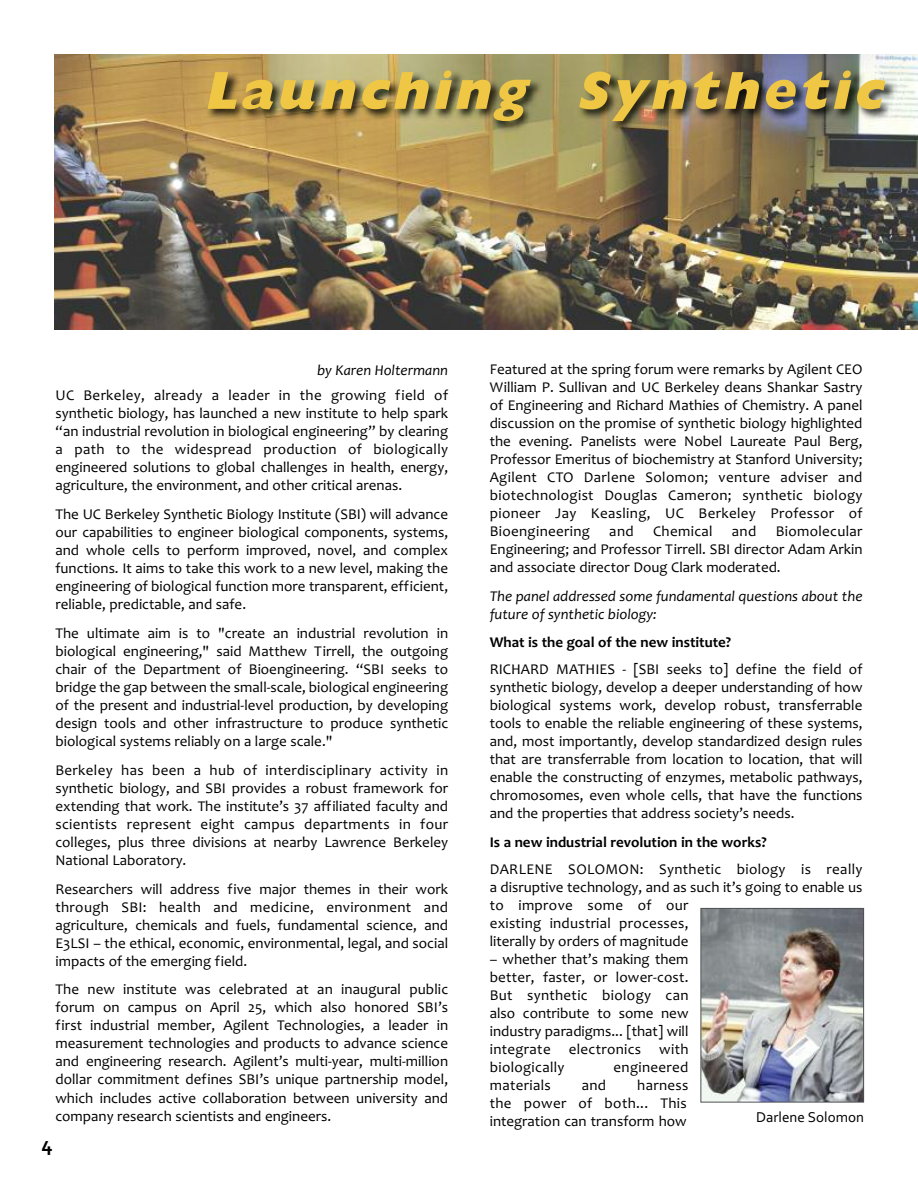
<style>
.page{position:relative;width:918px;height:1188px;background:#fff}
.page>*{position:absolute;margin:0;border:0;box-sizing:border-box;transform-origin:0 0}
.t1{font:italic 800 54px "Gill Sans";color:#f0c744}
.t2{font:700 21px "Corbel";color:#000}
.t3{font:15px/18px "Candara";color:#000;text-align:justify}
.t4{font:15px/18px "Candara";letter-spacing:.02em;color:#000}
.t5{font:italic 15px/18px "Candara";color:#000}
.t6{font:700 15px "Candara";color:#000}
.t7{font:15px "Corbel";color:#000}
</style>
<div class="page">
<img style="left:54px;top:54px;width:864px;height:275px">
<img style="left:183px;top:54px;width:735px;height:94px">
<img style="left:702px;top:910px;width:160px;height:190px">
<div style="left:700px;top:908px;width:164px;height:194px;border:1px solid #4e5054"></div>
<h1 class="t1" style="left:203px;top:59px;width:694px">Launching Synthetic</h1>
<p class="t5" style="left:317px;top:360px;width:133px">by Karen Holtermann</p>
<p class="t3" style="left:55px;top:386px;width:394px">UC Berkeley, already a leader in the growing field of synthetic biology, has launched a new institute to help spark “an industrial revolution in biological engineering” by clearing a path to the widespread production of biologically engineered solutions to global challenges in health, energy, agriculture, the environment, and other critical arenas.</p>
<p class="t3" style="left:55px;top:505px;width:394px">The UC Berkeley Synthetic Biology Institute (SBI) will advance our capabilities to engineer biological components, systems, and whole cells to perform improved, novel, and complex functions. It aims to take this work to a new level, making the engineering of biological function more transparent, efficient, reliable, predictable, and safe.</p>
<p class="t3" style="left:55px;top:624px;width:394px">The ultimate aim is to "create an industrial revolution in biological engineering," said Matthew Tirrell, the outgoing chair of the Department of Bioengineering. “SBI seeks to bridge the gap between the small-scale, biological engineering of the present and industrial-level production, by developing design tools and other infrastructure to produce synthetic biological systems reliably on a large scale."</p>
<p class="t3" style="left:56px;top:761px;width:394px">Berkeley has been a hub of interdisciplinary activity in synthetic biology, and SBI provides a robust framework for extending that work. The institute’s 37 affiliated faculty and scientists represent eight campus departments in four colleges, plus three divisions at nearby Lawrence Berkeley National Laboratory.</p>
<p class="t3" style="left:55px;top:879px;width:394px">Researchers will address five major themes in their work through SBI: health and medicine, environment and agriculture, chemicals and fuels, fundamental science, and E3LSI – the ethical, economic, environmental, legal, and social impacts of the emerging field.</p>
<p class="t3" style="left:55px;top:980px;width:394px">The new institute was celebrated at an inaugural public forum on campus on April 25, which also honored SBI’s first industrial member, Agilent Technologies, a leader in measurement technologies and products to advance science and engineering research. Agilent’s multi-year, multi-million dollar commitment defines SBI’s unique partnership model, which includes active collaboration between university and company research scientists and engineers.</p>
<h2 class="t2" style="left:41px;top:1132px;width:13px">4</h2>
<p class="t3" style="left:490px;top:360px;width:374px">Featured at the spring forum were remarks by Agilent CEO William P. Sullivan and UC Berkeley deans Shankar Sastry of Engineering and Richard Mathies of Chemistry. A panel discussion on the promise of synthetic biology highlighted the evening. Panelists were Nobel Laureate Paul Berg, Professor Emeritus of biochemistry at Stanford University; Agilent CTO Darlene Solomon; venture adviser and biotechnologist Douglas Cameron; synthetic biology pioneer Jay Keasling, UC Berkeley Professor of Bioengineering</p>
<p class="t3" style="left:490px;top:522px;width:374px;text-indent:286px">Biomolecular Engineering; and Professor Tirrell. SBI director Adam Arkin and associate director Doug Clark moderated.</p>
<p class="t5" style="left:490px;top:587px;width:374px">The panel addressed some fundamental questions about the future of synthetic biology:</p>
<p class="t6" style="left:490px;top:634px;width:243px">What is the goal of the new institute?</p>
<p class="t3" style="left:490px;top:660px;width:374px">RICHARD MATHIES - [SBI seeks to] define the field of synthetic biology, develop a deeper understanding of how biological systems work, develop robust, transferrable tools to enable the reliable engineering of these systems, and, most importantly, develop standardized design rules that are transferrable from location to location, that will enable the constructing of enzymes, metabolic pathways, chromosomes, even whole cells, that have the functions and the properties that address society’s needs.</p>
<p class="t6" style="left:490px;top:833px;width:278px">Is a new industrial revolution in the works?</p>
<p class="t4" style="left:490px;top:860px;width:374px">DARLENE SOLOMON: Synthetic biology is really a disruptive technology, and as such it’s going to enable us to improve some of our<br>existing industrial processes,<br>literally by orders of magnitude</p>
<p class="t3" style="left:490px;top:950px;width:200px">– whether that’s making them better, faster, or lower-cost.<br>But synthetic biology can also contribute to some new industry paradigms... [that] will integrate electronics with biologically</p>
<p class="t3" style="left:609px;top:522px;width:26px">and</p>
<p class="t4" style="left:653px;top:522px;width:61px">Chemical</p>
<p class="t3" style="left:732px;top:522px;width:26px">and</p>
<p class="t4" style="left:614px;top:1058px;width:76px">engineered</p>
<p class="t3" style="left:490px;top:1076px;width:200px;text-align:left;text-indent:148px">harness the power of both... This integration can transform how</p>
<p class="t4" style="left:490px;top:1076px;width:63px">materials</p>
<p class="t3" style="left:582px;top:1076px;width:26px">and</p>
<p class="t7" style="left:756px;top:1108px;width:109px">Darlene Solomon</p>
</div>
